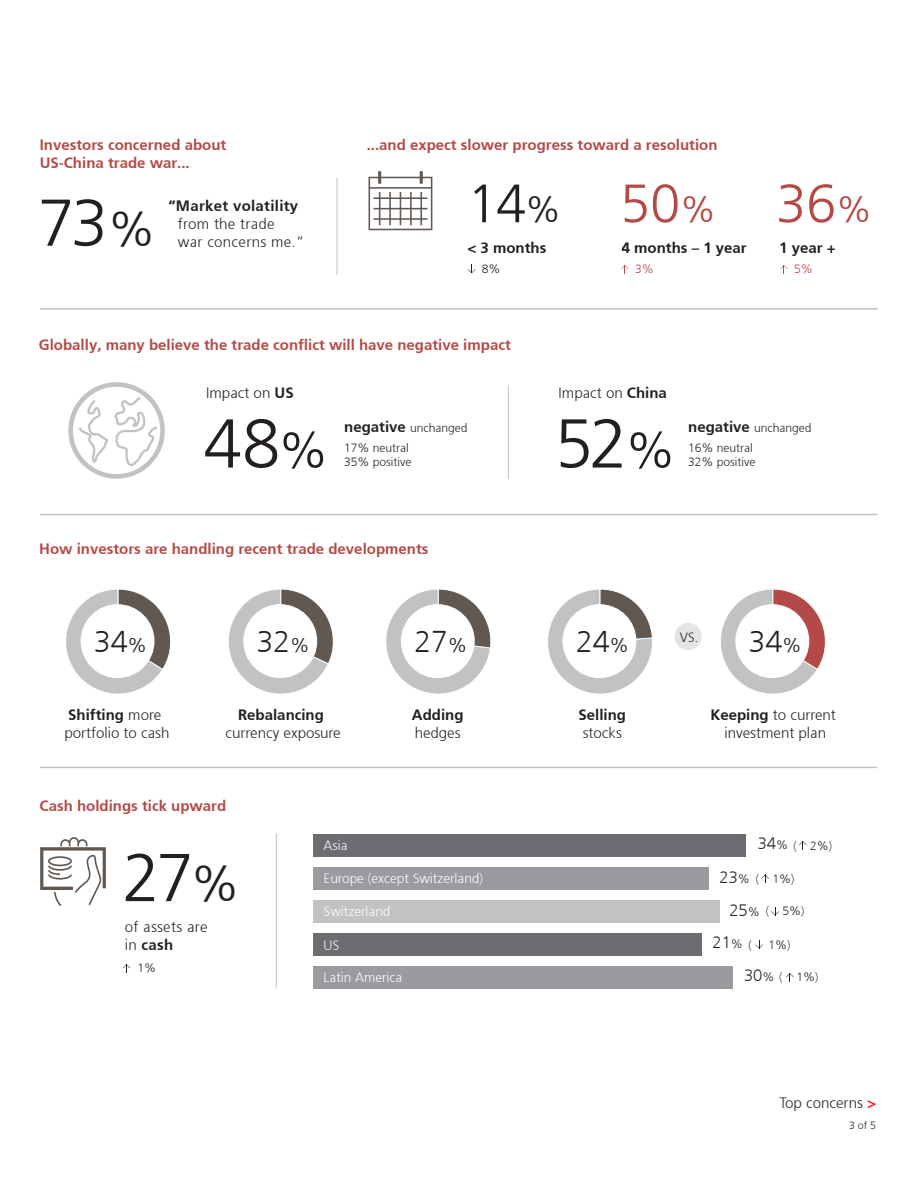
<style>
.page{position:relative;width:918px;height:1188px;background:#fff}
.page>*{position:absolute;margin:0;border:0;box-sizing:border-box;transform-origin:0 0}
.t1{font:300 69px "Frutiger 45";color:#231f20}
.t2{font:300 67.5px "Frutiger 45";color:#231f20}
.t3{font:300 66px "Frutiger 45";color:#231f20}
.t4{font:300 54px "Frutiger 45";color:#b34a47}
.t5{font:300 54px "Frutiger 45";color:#231f20}
.t6{font:300 30px "Frutiger 45";color:#231f20}
.t7{font:300 16.5px "Frutiger 45";color:#231f20}
.t8{font:300 15px/18px "Frutiger 45";color:#b34a47}
.t9{font:300 15px/18px "Frutiger 45";color:#231f20}
.t10{font:300 15px "Frutiger 45";color:#231f20}
.t11{font:300 15px/18px "Frutiger 45";letter-spacing:.02em;color:#231f20}
.t12{font:300 15px "Frutiger 45";letter-spacing:.02em;color:#231f20}
.t13{font:300 13.5px "Frutiger 45";color:#fff}
.t14{font:300 13.5px "Frutiger 45";color:#231f20}
.t15{font:300 12px "Frutiger 45";color:#231f20}
.t16{font:300 12px "Frutiger 45";color:#b34a47}
.t17{font:300 10.5px "Frutiger 45";color:#231f20}
.s1{font-size:36px}
.s2{font-size:48px}
.s3{font-style:inherit}
.s4{font-size:50.1px}
.s5{font-size:15px}
.s6{font-size:19.5px}
.s7{font-size:49.5px}
.s8{font-size:12px}
.s9{color:#ee1d23}
</style>
<div class="page">
<div style="left:313px;top:966px;width:419px;height:22px;background:#999b9e"></div>
<div style="left:313px;top:933px;width:389px;height:22px;background:#6c6d70"></div>
<div style="left:313px;top:900px;width:407px;height:22px;background:#c1c2c4"></div>
<div style="left:313px;top:867px;width:396px;height:22px;background:#999b9e"></div>
<div style="left:313px;top:834px;width:433px;height:22px;background:#6c6d70"></div>
<hr style="left:276px;top:833px;width:1px;height:155px;background:#c1c2c4">
<svg style="left:40px;top:837px;width:66px;height:69px"></svg>
<svg style="left:123px;top:964px;width:7px;height:9px"></svg>
<svg style="left:761px;top:875px;width:8px;height:8px"></svg>
<svg style="left:771px;top:907px;width:8px;height:8px"></svg>
<svg style="left:799px;top:841px;width:8px;height:8px"></svg>
<svg style="left:755px;top:940px;width:8px;height:9px"></svg>
<svg style="left:786px;top:973px;width:8px;height:8px"></svg>
<hr style="left:40px;top:308px;width:837px;height:2px;background:#c1c2c4">
<hr style="left:40px;top:514px;width:837px;height:1px;background:#c1c2c4">
<hr style="left:40px;top:767px;width:837px;height:1px;background:#c1c2c4">
<svg style="left:66px;top:589px;width:105px;height:105px"></svg>
<div style="left:81px;top:605px;width:73px;height:73px;background:#fff;border-radius:50%"></div>
<div style="left:81px;top:604px;width:73px;height:74px;border:1px solid #fff;border-radius:50%"></div>
<svg style="left:229px;top:589px;width:105px;height:105px"></svg>
<div style="left:244px;top:605px;width:73px;height:73px;background:#fff;border-radius:50%"></div>
<div style="left:243px;top:604px;width:74px;height:74px;border:1px solid #fff;border-radius:50%"></div>
<svg style="left:548px;top:589px;width:105px;height:105px"></svg>
<div style="left:563px;top:605px;width:73px;height:73px;background:#fff;border-radius:50%"></div>
<div style="left:563px;top:604px;width:73px;height:74px;border:1px solid #fff;border-radius:50%"></div>
<svg style="left:721px;top:589px;width:105px;height:105px"></svg>
<div style="left:736px;top:605px;width:73px;height:73px;background:#fff;border-radius:50%"></div>
<div style="left:736px;top:604px;width:73px;height:74px;border:1px solid #fff;border-radius:50%"></div>
<svg style="left:386px;top:589px;width:105px;height:105px"></svg>
<div style="left:401px;top:605px;width:73px;height:73px;background:#fff;border-radius:50%"></div>
<div style="left:401px;top:604px;width:74px;height:74px;border:1px solid #fff;border-radius:50%"></div>
<svg style="left:468px;top:265px;width:8px;height:8px"></svg>
<svg style="left:621px;top:265px;width:8px;height:8px"></svg>
<svg style="left:780px;top:265px;width:8px;height:8px"></svg>
<div style="left:674px;top:623px;width:28px;height:27px;background:#e3e4e6;border-radius:50%"></div>
<hr style="left:337px;top:178px;width:1px;height:97px;background:#c1c2c4">
<hr style="left:508px;top:386px;width:1px;height:93px;background:#c1c2c4">
<svg style="left:68px;top:382px;width:97px;height:97px"></svg>
<svg style="left:369px;top:171px;width:63px;height:59px"></svg>
<p class="t8" style="left:40px;top:135px;width:188px">Investors concerned about<br>US-China trade war...</p>
<p class="t8" style="left:367px;top:135px;width:352px">...and expect slower progress toward a resolution</p>
<h3 class="t5" style="left:467px;top:173px;width:95px">14<span class="s1">%</span></h3>
<p class="t10" style="left:467px;top:238px;width:81px">&lt; 3 months</p>
<h3 class="t4" style="left:620px;top:173px;width:98px">50<span class="s1">%</span></h3>
<p class="t10" style="left:622px;top:238px;width:127px">4 months – 1 year</p>
<p class="t12" style="left:168px;top:196px;width:131px">“Market volatility</p>
<p class="t11" style="left:178px;top:214px;width:128px">from the trade<br>war concerns me.”</p>
<h3 class="t3" style="left:38px;top:185px;width:119px">73<span class="s2">%</span></h3>
<h3 class="t4" style="left:776px;top:173px;width:98px">36<span class="s1">%</span></h3>
<p class="t10" style="left:779px;top:238px;width:58px">1 year +</p>
<p class="t15" style="left:482px;top:262px;width:20px">8%</p>
<p class="t16" style="left:635px;top:262px;width:20px">3%</p>
<p class="t16" style="left:794px;top:262px;width:20px">5%</p>
<p class="t8" style="left:39px;top:336px;width:473px">Globally, many believe the trade conflict will have negative impact</p>
<p class="t9" style="left:206px;top:384px;width:89px">Impact on <span class="s3">US</span></p>
<p class="t9" style="left:559px;top:384px;width:110px">Impact on <span class="s3">China</span></p>
<h1 class="t1" style="left:204px;top:404px;width:126px">48<span class="s4">%</span></h1>
<h1 class="t1" style="left:555px;top:404px;width:122px">52<span class="s4">%</span></h1>
<p class="t15" style="left:344px;top:421px;width:125px"><span class="s5">negative</span> unchanged</p>
<p class="t15" style="left:688px;top:421px;width:125px"><span class="s5">negative</span> unchanged</p>
<p class="t15" style="left:344px;top:441px;width:66px">17% neutral</p>
<p class="t15" style="left:688px;top:441px;width:66px">16% neutral</p>
<p class="t15" style="left:344px;top:455px;width:69px">35% positive</p>
<p class="t15" style="left:688px;top:455px;width:69px">32% positive</p>
<p class="t8" style="left:39px;top:540px;width:391px">How investors are handling recent trade developments</p>
<h3 class="t6" style="left:94px;top:624px;width:54px">34<span class="s6">%</span></h3>
<h3 class="t6" style="left:257px;top:624px;width:54px">32<span class="s6">%</span></h3>
<p class="t9" style="left:64px;top:705px;width:107px"><span class="s3">Shifting</span> more portfolio to cash</p>
<p class="t10" style="left:238px;top:705px;width:87px">Rebalancing</p>
<p class="t9" style="left:226px;top:723px;width:117px">currency exposure</p>
<p class="t8" style="left:40px;top:797px;width:188px">Cash holdings tick upward</p>
<h3 class="t6" style="left:414px;top:624px;width:54px">27<span class="s6">%</span></h3>
<h3 class="t6" style="left:749px;top:624px;width:54px">34<span class="s6">%</span></h3>
<h3 class="t6" style="left:576px;top:624px;width:54px">24<span class="s6">%</span></h3>
<p class="t14" style="left:680px;top:629px;width:20px">VS.</p>
<p class="t10" style="left:412px;top:705px;width:53px">Adding</p>
<p class="t9" style="left:415px;top:723px;width:47px">hedges</p>
<p class="t10" style="left:579px;top:705px;width:49px">Selling</p>
<p class="t9" style="left:583px;top:723px;width:41px">stocks</p>
<p class="t9" style="left:710px;top:705px;width:127px;text-align:center"><span class="s3">Keeping</span> to current investment plan</p>
<h2 class="t2" style="left:122px;top:839px;width:119px">27<span class="s7">%</span></h2>
<p class="t11" style="left:125px;top:918px;width:84px">of assets are in <span class="s3">cash</span></p>
<p class="t15" style="left:138px;top:961px;width:20px">1%</p>
<p class="t13" style="left:324px;top:838px;width:26px">Asia</p>
<p class="t13" style="left:324px;top:871px;width:161px">Europe (except Switzerland)</p>
<p class="t13" style="left:324px;top:904px;width:68px">Switzerland</p>
<p class="t13" style="left:324px;top:937px;width:17px">US</p>
<p class="t13" style="left:324px;top:970px;width:80px">Latin America</p>
<p class="t7" style="left:758px;top:834px;width:32px">34<span class="s8">%</span></p>
<p class="t15" style="left:794px;top:838px;width:40px">( 2%)</p>
<p class="t7" style="left:720px;top:868px;width:32px">23<span class="s8">%</span></p>
<p class="t7" style="left:729px;top:900px;width:32px">25<span class="s8">%</span></p>
<p class="t7" style="left:713px;top:933px;width:32px">21<span class="s8">%</span></p>
<p class="t7" style="left:744px;top:966px;width:32px">30<span class="s8">%</span></p>
<p class="t15" style="left:756px;top:872px;width:40px">( 1%)</p>
<p class="t15" style="left:766px;top:904px;width:40px">( 5%)</p>
<p class="t15" style="left:748px;top:938px;width:5px">(</p>
<p class="t15" style="left:768px;top:938px;width:24px">1%)</p>
<p class="t15" style="left:779px;top:970px;width:41px">( 1%)</p>
<p class="t9" style="left:779px;top:1093px;width:98px">Top concerns <span class="s9">&gt;</span></p>
<p class="t17" style="left:849px;top:1120px;width:28px">3 of 5</p>
</div>
